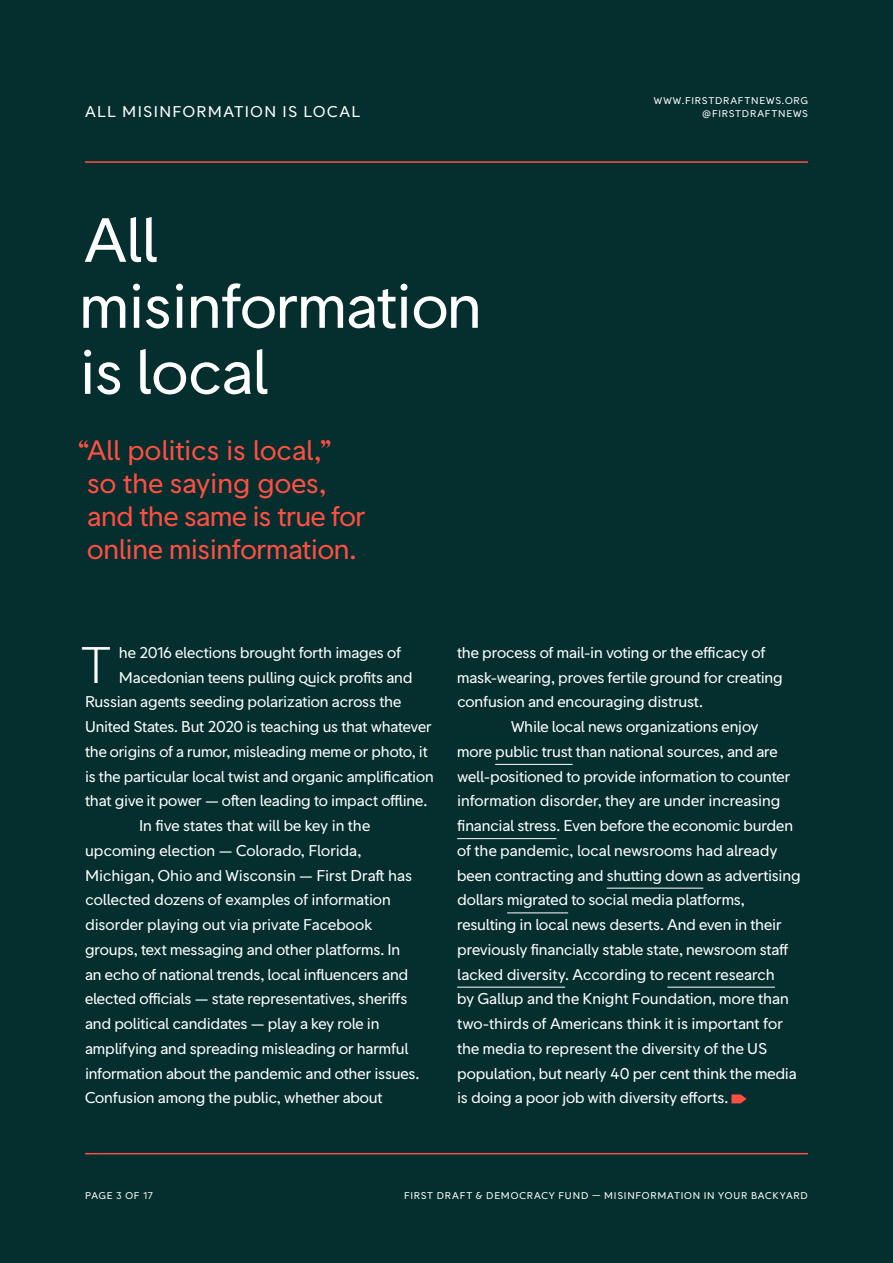
<style>
.page{position:relative;width:893px;height:1263px;background:#052e2e}
.page>*{position:absolute;margin:0;border:0;box-sizing:border-box;transform-origin:0 0}
.t1{font:60px/66px "First Hand";letter-spacing:-.015em;color:#fff}
.t2{font:300 49.5px "First Hand";color:#fff}
.t3{font:27px/33px "First Hand";letter-spacing:-.015em;color:#ff4f42}
.t4{font:15px "First Hand";letter-spacing:-.01em;color:#fff}
.t5{font:15px "First Hand";letter-spacing:.09em;color:#fff}
.t6{font:9.45px/13.5px "First Hand";letter-spacing:.08em;color:#fff;text-align:right}
</style>
<div class="page">
<hr style="left:85px;top:161px;width:723px;height:2px;background:#ff4f42">
<hr style="left:85px;top:1153px;width:723px;height:1px;background:#ff4f42">
<hr style="left:495px;top:764px;width:78px;height:1px;background:#fff">
<hr style="left:457px;top:838px;width:99px;height:1px;background:#fff">
<hr style="left:607px;top:888px;width:96px;height:1px;background:#fff">
<hr style="left:507px;top:912px;width:61px;height:1px;background:#fff">
<hr style="left:457px;top:987px;width:108px;height:1px;background:#fff">
<hr style="left:667px;top:987px;width:108px;height:1px;background:#fff">
<svg style="left:731px;top:1094px;width:16px;height:9px"></svg>
<p class="t5" style="left:85px;top:103px;width:277px">ALL MISINFORMATION IS LOCAL</p>
<h1 class="t1" style="left:80px;top:209px;width:404px">All misinformation is local</h1>
<h3 class="t3" style="left:87px;top:434px;width:280px;text-indent:-9px">“All politics is local,” so the saying goes, and the same is true for online misinformation.</h3>
<p class="t6" style="left:654px;top:94px;width:156px">WWW.FIRSTDRAFTNEWS.ORG @FIRSTDRAFTNEWS</p>
<h2 class="t2" style="left:81px;top:634px;width:32px">T</h2>
<p class="t4" style="left:457px;top:643px;width:310px">the process of mail-in voting or the efficacy of</p>
<p class="t4" style="left:119px;top:643px;width:284px">he 2016 elections brought forth images of</p>
<p class="t4" style="left:119px;top:668px;width:295px">Macedonian teens pulling quick profits and</p>
<p class="t4" style="left:85px;top:693px;width:318px">Russian agents seeding polarization across the</p>
<p class="t4" style="left:85px;top:717px;width:348px">United States. But 2020 is teaching us that whatever</p>
<p class="t4" style="left:85px;top:742px;width:344px">the origins of a rumor, misleading meme or photo, it</p>
<p class="t4" style="left:85px;top:767px;width:350px">is the particular local twist and organic amplification</p>
<p class="t4" style="left:85px;top:792px;width:344px">that give it power — often leading to impact offline.</p>
<p class="t4" style="left:139px;top:816px;width:233px">In five states that will be key in the</p>
<p class="t4" style="left:85px;top:841px;width:278px">upcoming election — Colorado, Florida,</p>
<p class="t4" style="left:85px;top:866px;width:329px">Michigan, Ohio and Wisconsin — First Draft has</p>
<p class="t4" style="left:85px;top:891px;width:307px">collected dozens of examples of information</p>
<p class="t4" style="left:85px;top:915px;width:289px">disorder playing out via private Facebook</p>
<p class="t4" style="left:85px;top:940px;width:317px">groups, text messaging and other platforms. In</p>
<p class="t4" style="left:85px;top:965px;width:325px">an echo of national trends, local influencers and</p>
<p class="t4" style="left:85px;top:990px;width:324px">elected officials — state representatives, sheriffs</p>
<p class="t4" style="left:85px;top:1014px;width:296px">and political candidates — play a key role in</p>
<p class="t4" style="left:85px;top:1039px;width:325px">amplifying and spreading misleading or harmful</p>
<p class="t4" style="left:85px;top:1064px;width:336px">information about the pandemic and other issues.</p>
<p class="t4" style="left:85px;top:1089px;width:299px">Confusion among the public, whether about</p>
<p class="t4" style="left:457px;top:668px;width:327px">mask-wearing, proves fertile ground for creating</p>
<p class="t4" style="left:457px;top:693px;width:247px">confusion and encouraging distrust.</p>
<p class="t4" style="left:511px;top:717px;width:249px">While local news organizations enjoy</p>
<p class="t4" style="left:457px;top:742px;width:322px">more public trust than national sources, and are</p>
<p class="t4" style="left:457px;top:767px;width:335px">well-positioned to provide information to counter</p>
<p class="t4" style="left:457px;top:792px;width:325px">information disorder, they are under increasing</p>
<p class="t4" style="left:457px;top:816px;width:338px">financial stress. Even before the economic burden</p>
<p class="t4" style="left:457px;top:841px;width:322px">of the pandemic, local newsrooms had already</p>
<p class="t4" style="left:457px;top:866px;width:345px">been contracting and shutting down as advertising</p>
<p class="t4" style="left:457px;top:891px;width:289px">dollars migrated to social media platforms,</p>
<p class="t4" style="left:457px;top:915px;width:326px">resulting in local news deserts. And even in their</p>
<p class="t4" style="left:457px;top:940px;width:333px">previously financially stable state, newsroom staff</p>
<p class="t4" style="left:457px;top:965px;width:319px">lacked diversity. According to recent research</p>
<p class="t4" style="left:457px;top:990px;width:333px">by Gallup and the Knight Foundation, more than</p>
<p class="t4" style="left:457px;top:1014px;width:327px">two-thirds of Americans think it is important for</p>
<p class="t4" style="left:457px;top:1039px;width:311px">the media to represent the diversity of the US</p>
<p class="t4" style="left:457px;top:1064px;width:341px">population, but nearly 40 per cent think the media</p>
<p class="t4" style="left:457px;top:1089px;width:273px">is doing a poor job with diversity efforts.</p>
<p class="t6" style="left:85px;top:1189px;width:70px">PAGE 3 OF 17</p>
<p class="t6" style="left:404px;top:1189px;width:405px">FIRST DRAFT &amp; DEMOCRACY FUND — MISINFORMATION IN YOUR BACKYARD</p>
</div>
